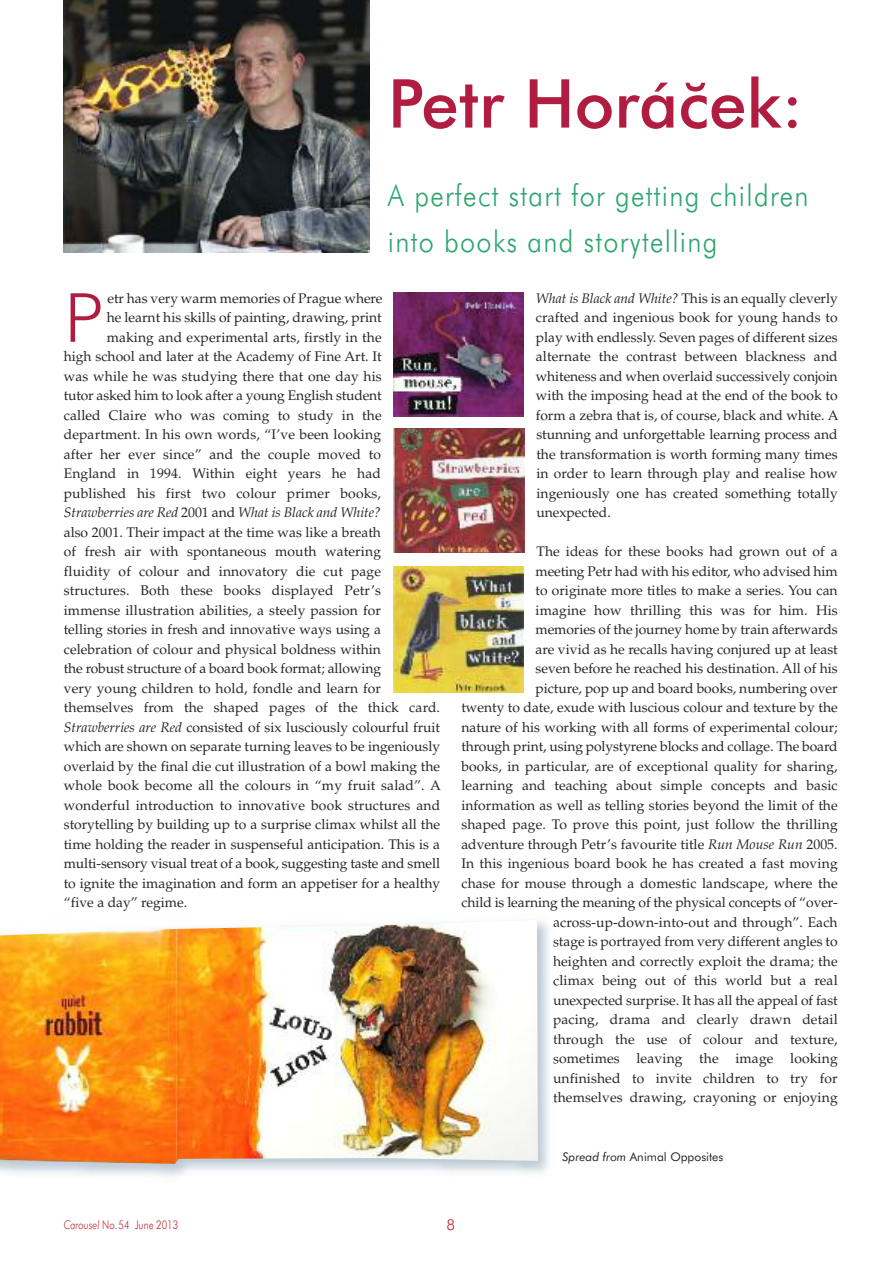
<style>
.page{position:relative;width:893px;height:1263px;background:#fff}
.page>*{position:absolute;margin:0;border:0;box-sizing:border-box;transform-origin:0 0}
.t1{font:500 67.5px "Futura BT";color:#b11c41}
.t2{font:300 67.2px "News Gothic BT";color:#b11c41}
.t3{font:300 30px/46px "Futura BT";letter-spacing:.05em;color:#2da570;scale:.9 1}
.t4{font:300 15px "Futura BT";color:#c22234}
.t5{font:13.8px/19.5px "Palatino";letter-spacing:.005em;color:#272627;text-align:justify}
.t6{font:italic 13.8px "Palatino";letter-spacing:-.005em;color:#272627}
.t7{font:12px "Futura BT";color:#272627}
.t8{font:300 12px "Futura BT";color:#c22234;scale:.8 1}
.s1{font-style:normal}
.s2{font-style:italic}
</style>
<div class="page">
<img style="left:64px;top:0;width:306px;height:252px">
<svg style="left:553px;top:920px;width:5px;height:7px"></svg>
<svg style="left:553px;top:939px;width:5px;height:8px"></svg>
<svg style="left:553px;top:956px;width:5px;height:10px"></svg>
<svg style="left:553px;top:978px;width:5px;height:7px"></svg>
<svg style="left:553px;top:998px;width:5px;height:7px"></svg>
<svg style="left:553px;top:1017px;width:5px;height:11px"></svg>
<svg style="left:553px;top:1034px;width:5px;height:10px"></svg>
<svg style="left:553px;top:1056px;width:5px;height:7px"></svg>
<svg style="left:553px;top:1076px;width:5px;height:7px"></svg>
<svg style="left:553px;top:1092px;width:5px;height:10px"></svg>
<img style="left:0;top:920px;width:538px;height:244px">
<img style="left:394px;top:293px;width:130px;height:123px">
<img style="left:393px;top:428px;width:131px;height:125px">
<img style="left:393px;top:567px;width:131px;height:126px">
<h1 class="t1" style="left:388px;top:76px;width:417px">Petr Horác˘ek:</h1>
<h3 class="t3" style="left:388px;top:175px;width:469px">A perfect start for getting children into books and storytelling</h3>
<h2 class="t2" style="left:64px;top:293px;width:41px">P</h2>
<p class="t5" style="left:107px;top:290px;width:277px">etr has very warm memories of Prague where</p>
<p class="t5" style="left:107px;top:309px;width:277px">he learnt his skills of painting, drawing, print</p>
<p class="t5" style="left:107px;top:329px;width:277px">making and experimental arts, firstly in the</p>
<p class="t5" style="left:64px;top:348px;width:319px">high school and later at the Academy of Fine Art. It</p>
<p class="t5" style="left:64px;top:368px;width:320px">was while he was studying there that one day his</p>
<p class="t5" style="left:64px;top:387px;width:319px">tutor asked him to look after a young English student</p>
<p class="t5" style="left:64px;top:407px;width:319px">called Claire who was coming to study in the</p>
<p class="t5" style="left:64px;top:426px;width:319px">department. In his own words, “I’ve been looking</p>
<p class="t5" style="left:64px;top:446px;width:319px">after her ever since” and the couple moved to</p>
<p class="t5" style="left:64px;top:465px;width:319px">England in 1994. Within eight years he had</p>
<p class="t5" style="left:64px;top:485px;width:319px">published his first two colour primer books,</p>
<p class="t6" style="left:64px;top:507px;width:319px">Strawberries are Red <span class="s1">2001 and</span> What is Black and White?</p>
<p class="t5" style="left:64px;top:524px;width:319px">also 2001. Their impact at the time was like a breath</p>
<p class="t5" style="left:64px;top:543px;width:319px">of fresh air with spontaneous mouth watering</p>
<p class="t5" style="left:64px;top:563px;width:319px">fluidity of colour and innovatory die cut page</p>
<p class="t5" style="left:64px;top:582px;width:319px">structures. Both these books displayed Petr’s</p>
<p class="t5" style="left:64px;top:602px;width:319px">immense illustration abilities, a steely passion for</p>
<p class="t5" style="left:64px;top:621px;width:319px">telling stories in fresh and innovative ways using a</p>
<p class="t5" style="left:64px;top:641px;width:319px">celebration of colour and physical boldness within</p>
<p class="t5" style="left:64px;top:660px;width:319px">the robust structure of a board book format; allowing</p>
<p class="t5" style="left:64px;top:680px;width:319px">very young children to hold, fondle and learn for</p>
<p class="t5" style="left:64px;top:699px;width:378px">themselves from the shaped pages of the thick card.</p>
<p class="t5" style="left:64px;top:719px;width:378px"><span class="s2">Strawberries are Red</span> consisted of six lusciously colourful fruit</p>
<p class="t5" style="left:64px;top:738px;width:378px">which are shown on separate turning leaves to be ingeniously</p>
<p class="t5" style="left:64px;top:758px;width:378px">overlaid by the final die cut illustration of a bowl making the</p>
<p class="t5" style="left:64px;top:777px;width:379px">whole book become all the colours in “my fruit salad”. A</p>
<p class="t5" style="left:64px;top:797px;width:378px">wonderful introduction to innovative book structures and</p>
<p class="t5" style="left:64px;top:816px;width:378px">storytelling by building up to a surprise climax whilst all the</p>
<p class="t5" style="left:64px;top:836px;width:378px">time holding the reader in suspenseful anticipation. This is a</p>
<p class="t5" style="left:64px;top:855px;width:378px">multi-sensory visual treat of a book, suggesting taste and smell</p>
<p class="t5" style="left:64px;top:875px;width:378px">to ignite the imagination and form an appetiser for a healthy</p>
<p class="t5" style="left:64px;top:894px;width:125px">“five a day” regime.</p>
<p class="t5" style="left:536px;top:290px;width:304px"><span class="s2">What is Black and White?</span> This is an equally cleverly crafted and ingenious book for young hands to play with endlessly. Seven pages of different sizes alternate the contrast between blackness and whiteness and when overlaid successively conjoin with the imposing head at the end of the book to form a zebra that is, of course, black and white. A stunning and unforgettable learning process and the transformation is worth forming many times in order to learn through play and realise how ingeniously one has created something totally unexpected.</p>
<p class="t5" style="left:461px;top:543px;width:378px;text-align:right">The ideas for these books had grown out of a<br>meeting Petr had with his editor, who advised him<br>to originate more titles to make a series. You can<br>imagine how thrilling this was for him. His<br>memories of the journey home by train afterwards<br>are vivid as he recalls having conjured up at least<br>seven before he reached his destination. All of his<br>picture, pop up and board books, numbering over<br>twenty to date, exude with luscious colour and texture by the nature of his working with all forms of experimental colour; through print, using polystyrene blocks and collage. The board books, in particular, are of exceptional quality for sharing, learning and teaching about simple concepts and basic information as well as telling stories beyond the limit of the shaped page. To prove this point, just follow the thrilling adventure through Petr’s favourite title <span class="s2">Run Mouse Run</span> 2005.<br>In this ingenious board book he has created a fast moving chase for mouse through a domestic landscape, where the child is learning the meaning of the physical concepts of “over&shy;across-up-down-into-out and through”. Each<br>stage is portrayed from very different angles to<br>heighten and correctly exploit the drama; the<br>climax being out of this world but a real<br>unexpected surprise. It has all the appeal of fast<br>pacing, drama and clearly drawn detail<br>through the use of colour and texture,<br>sometimes leaving the image looking<br>unfinished to invite children to try for<br>themselves drawing, crayoning or enjoying</p>
<p class="t7" style="left:562px;top:1152px;width:162px"><span class="s2">Spread from</span> Animal Opposites</p>
<p class="t8" style="left:64px;top:1220px;width:145px"><span class="s2">Carousel</span> No.54 June 2013</p>
<p class="t4" style="left:446px;top:1218px;width:10px">8</p>
</div>
